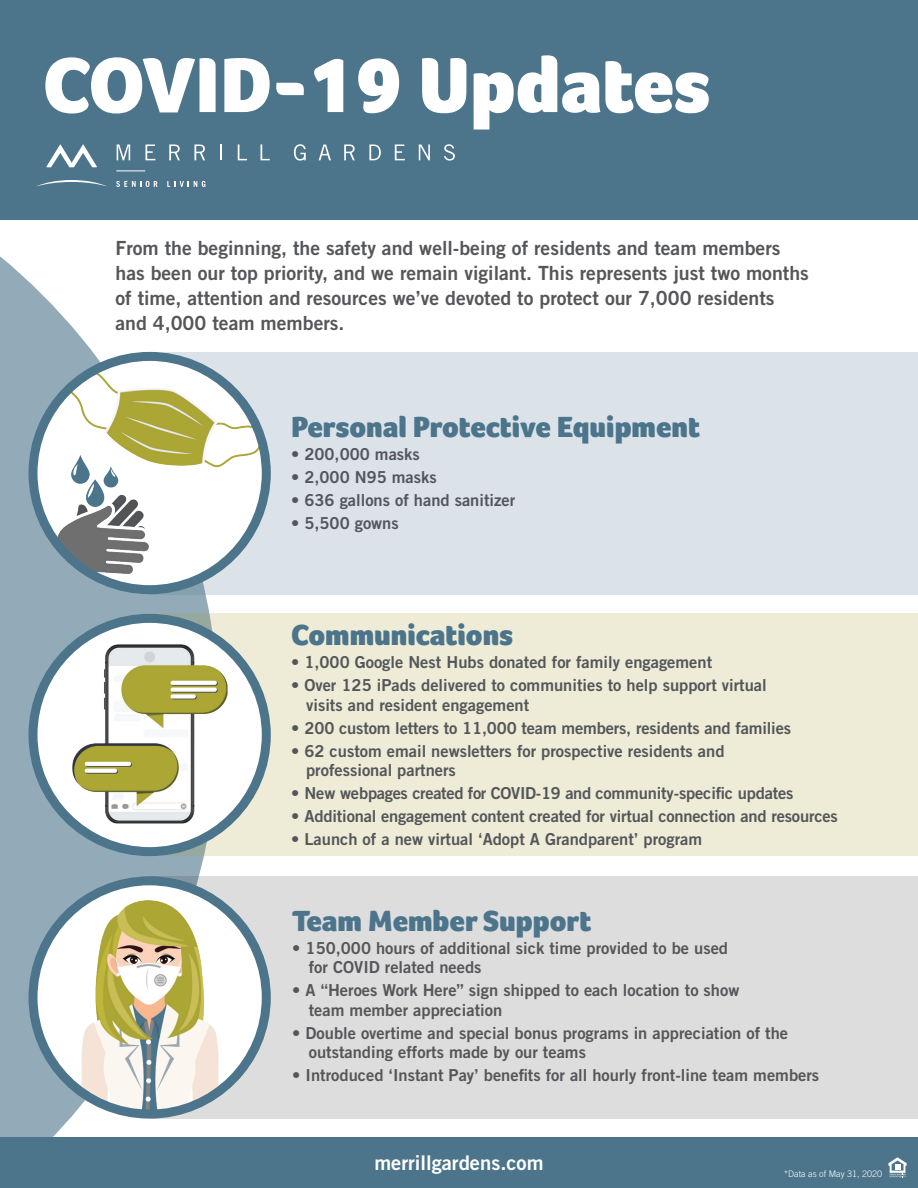
<style>
.page{position:relative;width:918px;height:1188px;background:#fff}
.page>*{position:absolute;margin:0;border:0;box-sizing:border-box;transform-origin:0 0}
.t1{font:900 79.95px "Foco";color:#fff}
.t2{font:900 30px "Foco";color:#4c748b}
.t3{font:20.25px "Trade Gothic LT Std Bd 2";color:#fff}
.t4{font:19.5px/24.8px "Trade Gothic LT Std Bd 2";color:#54565a}
.t5{font:16.5px/19.5px "Trade Gothic LT Std Bd 2";color:#54565a}
.t6{font:300 9px "Trade Gothic LT Std";color:#fff}
</style>
<div class="page">
<svg style="left:0;top:256px;width:219px;height:881px;fill:#93abb9"></svg>
<div style="left:150px;top:876px;width:768px;height:243px;background:#dedddd"></div>
<div style="left:150px;top:614px;width:768px;height:242px;background:#eeecd7"></div>
<div style="left:150px;top:352px;width:768px;height:242px;background:#dbe3e8"></div>
<div style="left:0;top:0;width:918px;height:220px;background:#4c748b"></div>
<div style="left:33px;top:881px;width:233px;height:233px;background:#fff;border-radius:50%"></div>
<img style="left:79px;top:900px;width:142px;height:214px">
<div style="left:28px;top:876px;width:243px;height:243px;border:9px solid #4c748b;border-radius:50%"></div>
<svg style="left:33px;top:618px;width:233px;height:234px"></svg>
<img style="left:72px;top:644px;width:156px;height:180px">
<div style="left:28px;top:614px;width:243px;height:242px;border:9px solid #4c748b;border-radius:50%"></div>
<svg style="left:33px;top:356px;width:233px;height:234px"></svg>
<img style="left:51px;top:356px;width:215px;height:221px">
<div style="left:28px;top:352px;width:243px;height:242px;border:9px solid #4c748b;border-radius:50%"></div>
<div style="left:0;top:1137px;width:918px;height:51px;background:#4c748b"></div>
<svg style="left:36px;top:180px;width:71px;height:7px"></svg>
<svg style="left:46px;top:144px;width:51px;height:23px"></svg>
<svg style="left:116px;top:181px;width:42px;height:6px"></svg>
<svg style="left:167px;top:181px;width:38px;height:6px"></svg>
<svg style="left:117px;top:144px;width:13px;height:16px"></svg>
<svg style="left:145px;top:144px;width:10px;height:16px"></svg>
<svg style="left:169px;top:144px;width:11px;height:16px"></svg>
<svg style="left:194px;top:144px;width:11px;height:16px"></svg>
<svg style="left:220px;top:144px;width:2px;height:16px"></svg>
<svg style="left:238px;top:144px;width:9px;height:16px"></svg>
<svg style="left:260px;top:144px;width:10px;height:16px"></svg>
<svg style="left:294px;top:144px;width:12px;height:17px"></svg>
<svg style="left:319px;top:144px;width:12px;height:16px"></svg>
<svg style="left:344px;top:144px;width:11px;height:16px"></svg>
<svg style="left:369px;top:144px;width:12px;height:16px"></svg>
<svg style="left:395px;top:144px;width:10px;height:16px"></svg>
<svg style="left:419px;top:144px;width:11px;height:16px"></svg>
<svg style="left:444px;top:144px;width:11px;height:17px"></svg>
<svg style="left:116px;top:170px;width:29px;height:1px"></svg>
<svg style="left:888px;top:1157px;width:19px;height:20px"></svg>
<h1 class="t1" style="left:43px;top:39px;width:669px">COVID-19 Updates</h1>
<p class="t4" style="left:116px;top:236px;width:695px">From the beginning, the safety and well-being of residents and team members has been our top priority, and we remain vigilant. This represents just two months of time, attention and resources we’ve devoted to protect our 7,000 residents and 4,000 team members.</p>
<h2 class="t2" style="left:291px;top:410px;width:411px">Personal Protective Equipment</h2>
<p class="t5" style="left:291px;top:444px;width:130px">• 200,000 masks</p>
<p class="t5" style="left:291px;top:467px;width:147px">• 2,000 N95 masks</p>
<p class="t5" style="left:291px;top:490px;width:226px">• 636 gallons of hand sanitizer</p>
<p class="t5" style="left:291px;top:513px;width:109px">• 5,500 gowns</p>
<h2 class="t2" style="left:291px;top:618px;width:223px">Communications</h2>
<p class="t5" style="left:291px;top:652px;width:423px">• 1,000 Google Nest Hubs donated for family engagement</p>
<p class="t5" style="left:306px;top:675px;width:462px;text-indent:-15px">• Over 125 iPads delivered to communities to help support virtual visits and resident engagement</p>
<p class="t5" style="left:291px;top:718px;width:501px">• 200 custom letters to 11,000 team members, residents and families</p>
<p class="t5" style="left:306px;top:741px;width:420px;text-indent:-15px">• 62 custom email newsletters for prospective residents and professional partners</p>
<p class="t5" style="left:291px;top:783px;width:504px">• New webpages created for COVID-19 and community-specific updates</p>
<p class="t5" style="left:291px;top:806px;width:548px">• Additional engagement content created for virtual connection and resources</p>
<p class="t5" style="left:291px;top:829px;width:413px">• Launch of a new virtual ‘Adopt A Grandparent’ program</p>
<h2 class="t2" style="left:292px;top:903px;width:300px">Team Member Support</h2>
<p class="t5" style="left:309px;top:938px;width:421px;text-indent:-16px">• 150,000 hours of additional sick time provided to be used for COVID related needs</p>
<p class="t5" style="left:309px;top:980px;width:432px;text-indent:-16px">• A “Heroes Work Here” sign shipped to each location to show team member appreciation</p>
<p class="t5" style="left:309px;top:1023px;width:481px;text-indent:-16px">• Double overtime and special bonus programs in appreciation of the outstanding efforts made by our teams</p>
<p class="t5" style="left:292px;top:1066px;width:528px">• Introduced ‘Instant Pay’ benefits for all hourly front-line team members</p>
<p class="t3" style="left:374px;top:1150px;width:171px">merrillgardens.com</p>
<p class="t6" style="left:784px;top:1169px;width:100px">*Data as of May 31, 2020</p>
</div>
